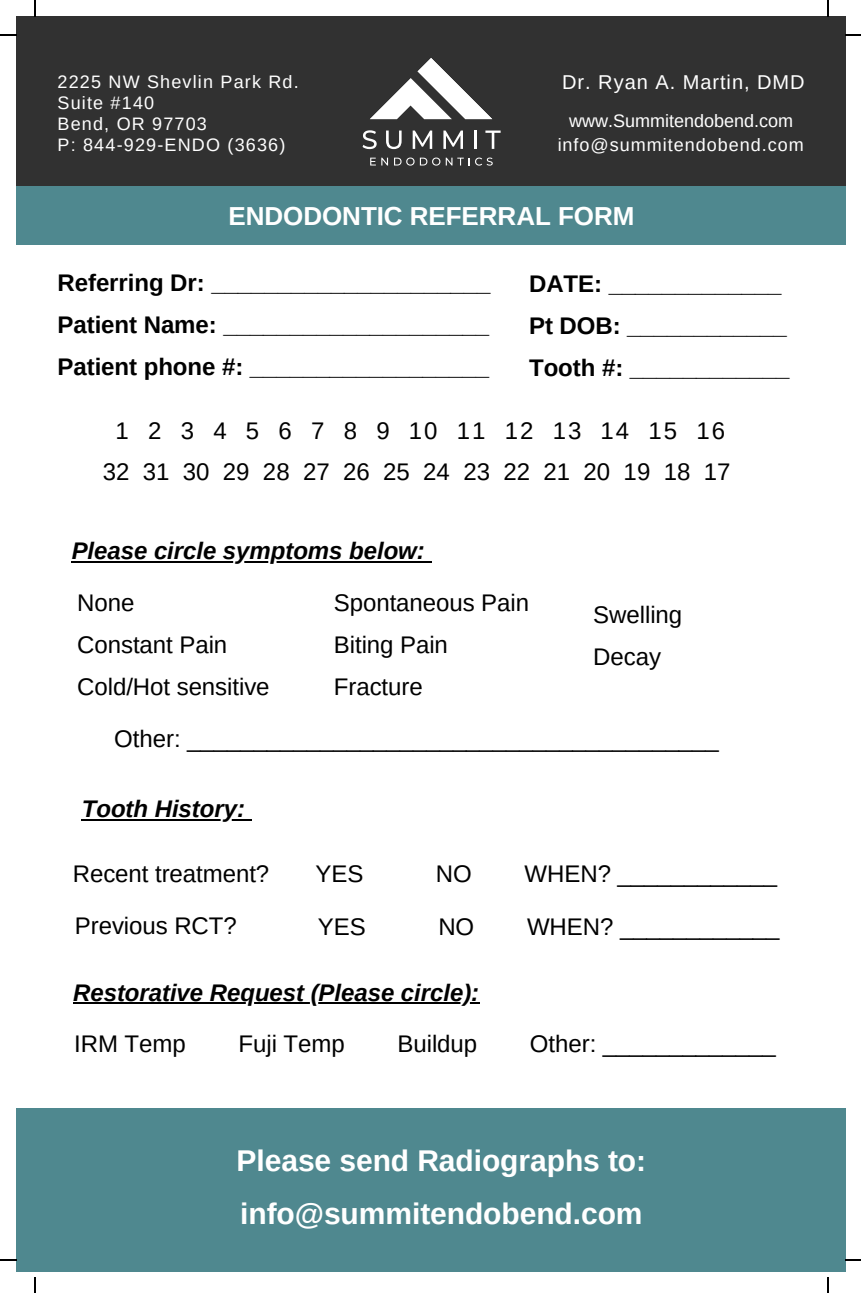
<style>
.page{position:relative;width:861px;height:1293px;background:#fff}
.page>*{position:absolute;margin:0;border:0;box-sizing:border-box;transform-origin:0 0}
.t1{font:700 30px/52.4px "Arimo";color:#fff}
.t2{font:700 26px "Arimo";color:#fff}
.t3{font:24px/42px "Arimo";letter-spacing:-.005em;color:#000}
.t4{font:700 24px/42px "Arimo";letter-spacing:-.005em;color:#000}
.t5{font:italic 700 24px "Arimo";letter-spacing:-.005em;color:#000}
.t6{font:24px/41.4px "Arimo";letter-spacing:.08em;color:#000;text-align:center}
.t7{font:20px "Arimo";letter-spacing:.05em;color:#fff}
.t8{font:18px/21px "Arimo";letter-spacing:.065em;color:#fff}
</style>
<div class="page">
<div style="left:16px;top:16px;width:828px;height:175px;background:#313131"></div>
<svg style="left:370px;top:58px;width:122px;height:61px"></svg>
<svg style="left:362px;top:130px;width:14px;height:19px"></svg>
<svg style="left:386px;top:130px;width:15px;height:19px"></svg>
<svg style="left:412px;top:130px;width:20px;height:19px"></svg>
<svg style="left:443px;top:130px;width:19px;height:19px"></svg>
<svg style="left:474px;top:130px;width:2px;height:19px"></svg>
<svg style="left:485px;top:130px;width:15px;height:19px"></svg>
<svg style="left:370px;top:158px;width:5px;height:7px"></svg>
<svg style="left:381px;top:158px;width:7px;height:7px"></svg>
<svg style="left:394px;top:157px;width:75px;height:8px"></svg>
<svg style="left:475px;top:157px;width:17px;height:8px"></svg>
<div style="left:16px;top:186px;width:828px;height:58px;background:#4f888f"></div>
<div style="left:16px;top:1107px;width:828px;height:164px;background:#4f888f"></div>
<hr style="left:72px;top:560px;width:352px;height:2px;background:#000">
<hr style="left:82px;top:818px;width:163px;height:2px;background:#000">
<hr style="left:73px;top:1002px;width:406px;height:1px;background:#000">
<svg style="left:34px;top:0;width:2px;height:16px"></svg>
<svg style="left:0;top:34px;width:16px;height:2px"></svg>
<svg style="left:827px;top:0;width:1px;height:16px"></svg>
<svg style="left:844px;top:34px;width:16px;height:2px"></svg>
<svg style="left:34px;top:1277px;width:2px;height:15px"></svg>
<svg style="left:0;top:1259px;width:16px;height:1px"></svg>
<svg style="left:827px;top:1277px;width:1px;height:15px"></svg>
<svg style="left:844px;top:1258px;width:16px;height:2px"></svg>
<p class="t8" style="left:57px;top:71px;width:242px">2225 NW Shevlin Park Rd.<br>Suite #140<br>Bend, OR 97703<br>P: 844-929-ENDO (3636)</p>
<p class="t7" style="left:562px;top:71px;width:244px">Dr. Ryan A. Martin, DMD</p>
<p class="t8" style="left:557px;top:109px;width:247px;line-height:24px;text-align:center">www.Summitendobend.com info@summitendobend.com</p>
<p class="t2" style="left:228px;top:201px;width:407px">ENDODONTIC REFERRAL FORM</p>
<p class="t4" style="left:57px;top:262px;width:434px;text-align:justify">Referring Dr: _____________________ Patient Name: ____________________ Patient phone #: __________________</p>
<p class="t4" style="left:528px;top:262px;width:262px">DATE: _____________<br>Pt DOB: ____________<br>Tooth #: ____________</p>
<p class="t6" style="left:103px;top:409px;width:629px">12345678910111213141516<br>32 31 30 29 28 27 26 25 24 23 22 21 20 19 18 17</p>
<p class="t5" style="left:72px;top:537px;width:354px">Please circle symptoms below:</p>
<p class="t3" style="left:77px;top:581px;width:194px">None<br>Constant Pain<br>Cold/Hot sensitive</p>
<p class="t3" style="left:333px;top:581px;width:197px">Spontaneous Pain<br>Biting Pain<br>Fracture</p>
<p class="t3" style="left:593px;top:593px;width:90px">Swelling<br>Decay</p>
<p class="t3" style="left:114px;top:717px;width:605px">Other: ________________________________________</p>
<p class="t5" style="left:82px;top:795px;width:165px">Tooth History:</p>
<p class="t3" style="left:73px;top:852px;width:198px">Recent treatment?</p>
<p class="t3" style="left:315px;top:852px;width:49px">YES</p>
<p class="t3" style="left:435px;top:852px;width:37px">NO</p>
<p class="t3" style="left:524px;top:852px;width:254px">WHEN? ____________</p>
<p class="t3" style="left:75px;top:904px;width:163px">Previous RCT?</p>
<p class="t3" style="left:318px;top:905px;width:49px">YES</p>
<p class="t3" style="left:438px;top:905px;width:37px">NO</p>
<p class="t3" style="left:526px;top:905px;width:254px">WHEN? ____________</p>
<p class="t5" style="left:73px;top:979px;width:407px">Restorative Request (Please circle):</p>
<p class="t3" style="left:74px;top:1022px;width:113px">IRM Temp</p>
<p class="t3" style="left:238px;top:1022px;width:108px">Fuji Temp</p>
<p class="t3" style="left:397px;top:1022px;width:81px">Buildup</p>
<p class="t3" style="left:529px;top:1022px;width:247px">Other: _____________</p>
<p class="t1" style="left:236px;top:1134px;width:411px">Please send Radiographs to: info@summitendobend.com</p>
</div>
